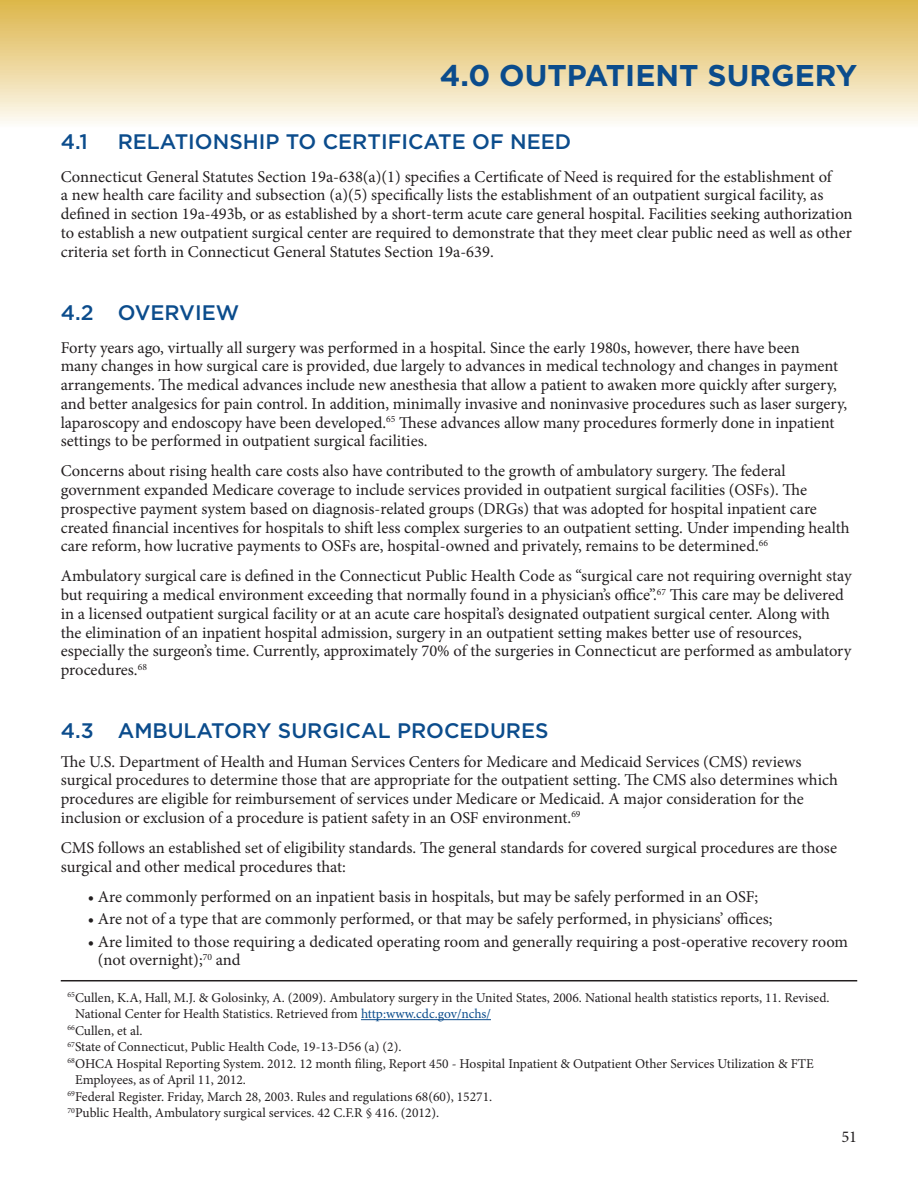
<style>
.page{position:relative;width:918px;height:1188px;background:#fff}
.page>*{position:absolute;margin:0;border:0;box-sizing:border-box;transform-origin:0 0}
.t1{font:700 30px "Gotham";color:#0b4c8c}
.t2{font:500 21px "Gotham";color:#0b4c8c}
.t3{font:16.5px/18.8px "Minion Pro";color:#231f20}
.t4{font:13.5px "Minion Pro";color:#231f20}
.s1{color:#0b4c8c}
</style>
<div class="page">
<svg style="left:1px;top:0;width:917px;height:123px;background:#ecd69b"></svg>
<hr style="left:361px;top:1019px;width:130px;height:1px;background:#0b4c8c">
<hr style="left:61px;top:980px;width:796px;height:1px;background:#231f20">
<h1 class="t1" style="left:440px;top:58px;width:419px">4.0 OUTPATIENT SURGERY</h1>
<p class="t2" style="left:61px;top:129px;width:29px">4.1</p>
<p class="t2" style="left:118px;top:129px;width:455px">RELATIONSHIP TO CERTIFICATE OF NEED</p>
<p class="t3" style="left:61px;top:167px;width:793px">Connecticut General Statutes Section 19a-638(a)(1) specifies a Certificate of Need is required for the establishment of<br>a new health care facility and subsection (a)(5) specifically lists the establishment of an outpatient surgical facility, as defined in section 19a-493b, or as established by a short-term acute care general hospital. Facilities seeking authorization to establish a new outpatient surgical center are required to demonstrate that they meet clear public need as well as other criteria set forth in Connecticut General Statutes Section 19a-639.</p>
<p class="t2" style="left:61px;top:300px;width:180px">4.2 OVERVIEW</p>
<p class="t3" style="left:61px;top:338px;width:788px">Forty years ago, virtually all surgery was performed in a hospital. Since the early 1980s, however, there have been<br>many changes in how surgical care is provided, due largely to advances in medical technology and changes in payment arrangements. The medical advances include new anesthesia that allow a patient to awaken more quickly after surgery, and better analgesics for pain control. In addition, minimally invasive and noninvasive procedures such as laser surgery, laparoscopy and endoscopy have been developed.<sup>65</sup> These advances allow many procedures formerly done in inpatient settings to be performed in outpatient surgical facilities.</p>
<p class="t3" style="left:61px;top:462px;width:790px">Concerns about rising health care costs also have contributed to the growth of ambulatory surgery. The federal government expanded Medicare coverage to include services provided in outpatient surgical facilities (OSFs). The prospective payment system based on diagnosis-related groups (DRGs) that was adopted for hospital inpatient care created financial incentives for hospitals to shift less complex surgeries to an outpatient setting. Under impending health care reform, how lucrative payments to OSFs are, hospital-owned and privately, remains to be determined.<sup>66</sup></p>
<p class="t3" style="left:61px;top:567px;width:792px">Ambulatory surgical care is defined in the Connecticut Public Health Code as “surgical care not requiring overnight stay but requiring a medical environment exceeding that normally found in a physician’s office”.<sup>67</sup> This care may be delivered in a licensed outpatient surgical facility or at an acute care hospital’s designated outpatient surgical center. Along with the elimination of an inpatient hospital admission, surgery in an outpatient setting makes better use of resources, especially the surgeon’s time. Currently, approximately 70% of the surgeries in Connecticut are performed as ambulatory procedures.<sup>68</sup></p>
<p class="t2" style="left:61px;top:719px;width:489px">4.3 AMBULATORY SURGICAL PROCEDURES</p>
<p class="t3" style="left:61px;top:752px;width:779px">The U.S. Department of Health and Human Services Centers for Medicare and Medicaid Services (CMS) reviews surgical procedures to determine those that are appropriate for the outpatient setting. The CMS also determines which procedures are eligible for reimbursement of services under Medicare or Medicaid. A major consideration for the inclusion or exclusion of a procedure is patient safety in an OSF environment.<sup>69</sup></p>
<p class="t3" style="left:61px;top:838px;width:778px">CMS follows an established set of eligibility standards. The general standards for covered surgical procedures are those surgical and other medical procedures that:</p>
<p class="t3" style="left:88px;top:887px;width:672px">• Are commonly performed on an inpatient basis in hospitals, but may be safely performed in an OSF;</p>
<p class="t3" style="left:88px;top:909px;width:686px">• Are not of a type that are commonly performed, or that may be safely performed, in physicians’ offices;</p>
<p class="t3" style="left:98px;top:932px;width:752px;text-indent:-10px">• Are limited to those requiring a dedicated operating room and generally requiring a post-operative recovery room (not overnight);<sup>70</sup> and</p>
<p class="t4" style="left:68px;top:988px;width:763px"><sup>65</sup>Cullen, K.A, Hall, M.J. &amp; Golosinky, A. (2009). Ambulatory surgery in the United States, 2006. National health statistics reports, 11. Revised.</p>
<p class="t4" style="left:75px;top:1005px;width:417px">National Center for Health Statistics. Retrieved from <span class="s1">http:www.cdc.gov/nchs/</span></p>
<p class="t4" style="left:68px;top:1021px;width:77px"><sup>66</sup>Cullen, et al.</p>
<p class="t4" style="left:68px;top:1038px;width:336px"><sup>67</sup>State of Connecticut, Public Health Code, 19-13-D56 (a) (2).</p>
<p class="t4" style="left:68px;top:1054px;width:748px"><sup>68</sup>OHCA Hospital Reporting System. 2012. 12 month filing, Report 450 - Hospital Inpatient &amp; Outpatient Other Services Utilization &amp; FTE</p>
<p class="t4" style="left:75px;top:1071px;width:172px">Employees, as of April 11, 2012.</p>
<p class="t4" style="left:68px;top:1087px;width:426px"><sup>69</sup>Federal Register. Friday, March 28, 2003. Rules and regulations 68(60), 15271.</p>
<p class="t4" style="left:68px;top:1104px;width:373px"><sup>70</sup>Public Health, Ambulatory surgical services. 42 C.F.R § 416. (2012).</p>
<p class="t3" style="left:841px;top:1127px;width:17px">51</p>
</div>
